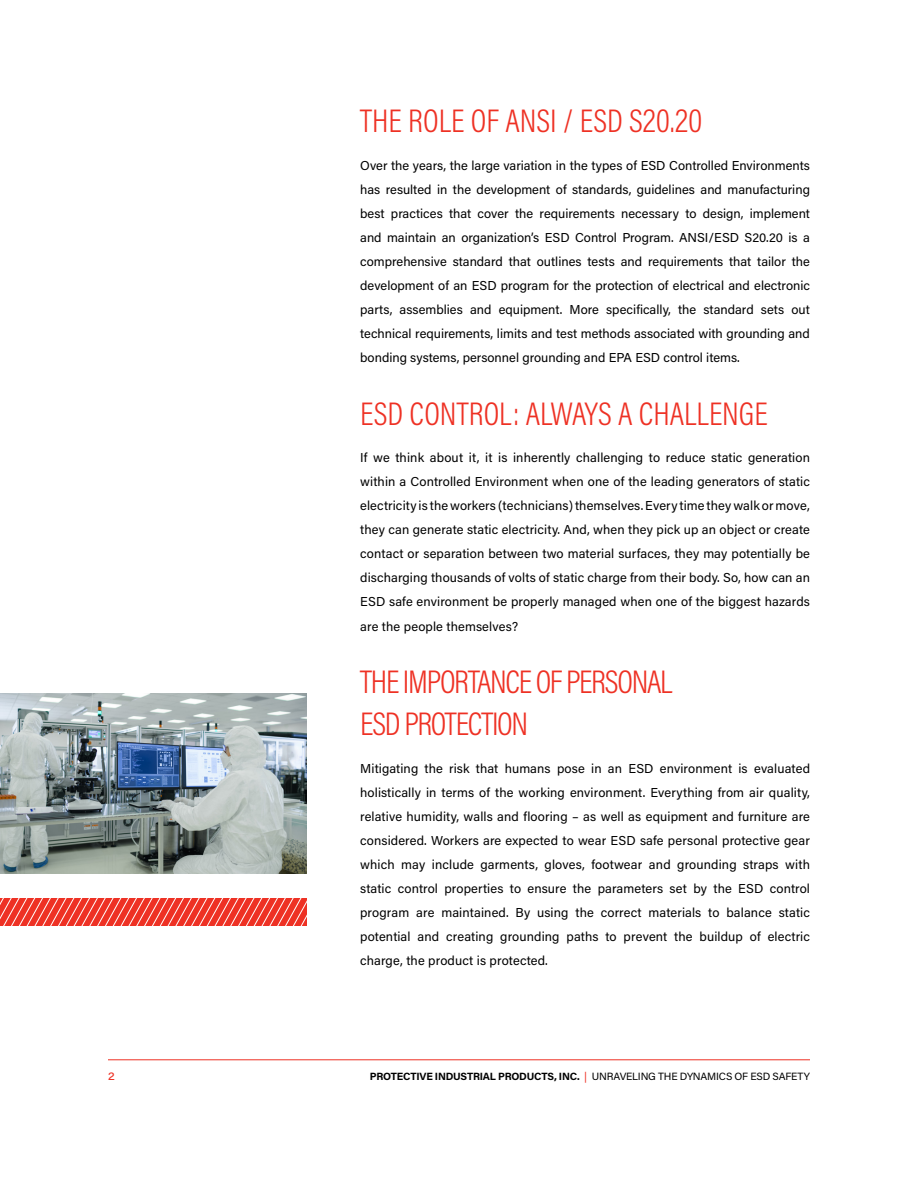
<style>
.page{position:relative;width:918px;height:1188px;background:#fff}
.page>*{position:absolute;margin:0;border:0;box-sizing:border-box;transform-origin:0 0}
.t1{font:300 33px "Acumin Pro Cond";color:#ee3124}
.t2{font:300 33px/42px "Acumin Pro Cond";letter-spacing:-.025em;color:#ee3124}
.t3{font:12.9px/24.2px "Acumin Pro";letter-spacing:.005em;color:#000;text-align:justify}
.t4{font:700 10.5px "Acumin Pro";letter-spacing:-.02em;color:#000}
.t5{font:500 10.5px "Acumin Pro Wide";color:#ee3124}
.s1{font-weight:400;color:#ee3124}
.s2{font-weight:400}
</style>
<div class="page">
<hr style="left:108px;top:1059px;width:702px;height:1px;background:#ee3124">
<img style="left:0;top:693px;width:306px;height:181px">
<svg style="left:0;top:898px;width:306px;height:27px;background:#f04e43"></svg>
<h1 class="t1" style="left:360px;top:100px;width:344px">THE ROLE OF ANSI / ESD S20.20</h1>
<p class="t3" style="left:360px;top:153px;width:451px">Over the years, the large variation in the types of ESD Controlled Environments has resulted in the development of standards, guidelines and manufacturing best practices that cover the requirements necessary to design, implement and maintain an organization’s ESD Control Program. ANSI/ESD S20.20 is a comprehensive standard that outlines tests and requirements that tailor the development of an ESD program for the protection of electrical and electronic parts, assemblies and equipment. More specifically, the standard sets out technical requirements, limits and test methods associated with grounding and bonding systems, personnel grounding and EPA ESD control items.</p>
<h1 class="t1" style="left:360px;top:392px;width:409px">ESD CONTROL: ALWAYS A CHALLENGE</h1>
<p class="t3" style="left:360px;top:445px;width:451px">If we think about it, it is inherently challenging to reduce static generation within a Controlled Environment when one of the leading generators of static electricity is the workers (technicians) themselves. Every time they walk or move, they can generate static electricity. And, when they pick up an object or create contact or separation between two material surfaces, they may potentially be discharging thousands of volts of static charge from their body. So, how can an ESD safe environment be properly managed when one of the biggest hazards are the people themselves?</p>
<h1 class="t2" style="left:360px;top:660px;width:314px">THE IMPORTANCE OF PERSONAL<br>ESD PROTECTION</h1>
<p class="t3" style="left:360px;top:756px;width:451px">Mitigating the risk that humans pose in an ESD environment is evaluated holistically in terms of the working environment. Everything from air quality, relative humidity, walls and flooring – as well as equipment and furniture are considered. Workers are expected to wear ESD safe personal protective gear which may include garments, gloves, footwear and grounding straps with static control properties to ensure the parameters set by the ESD control program are maintained. By using the correct materials to balance static potential and creating grounding paths to prevent the buildup of electric charge, the product is protected.</p>
<p class="t5" style="left:108px;top:1069px;width:8px">2</p>
<p class="t4" style="left:370px;top:1069px;width:442px">PROTECTIVE INDUSTRIAL PRODUCTS, INC. <span class="s1">|</span> <span class="s2">UNRAVELING THE DYNAMICS OF ESD SAFETY</span></p>
</div>
